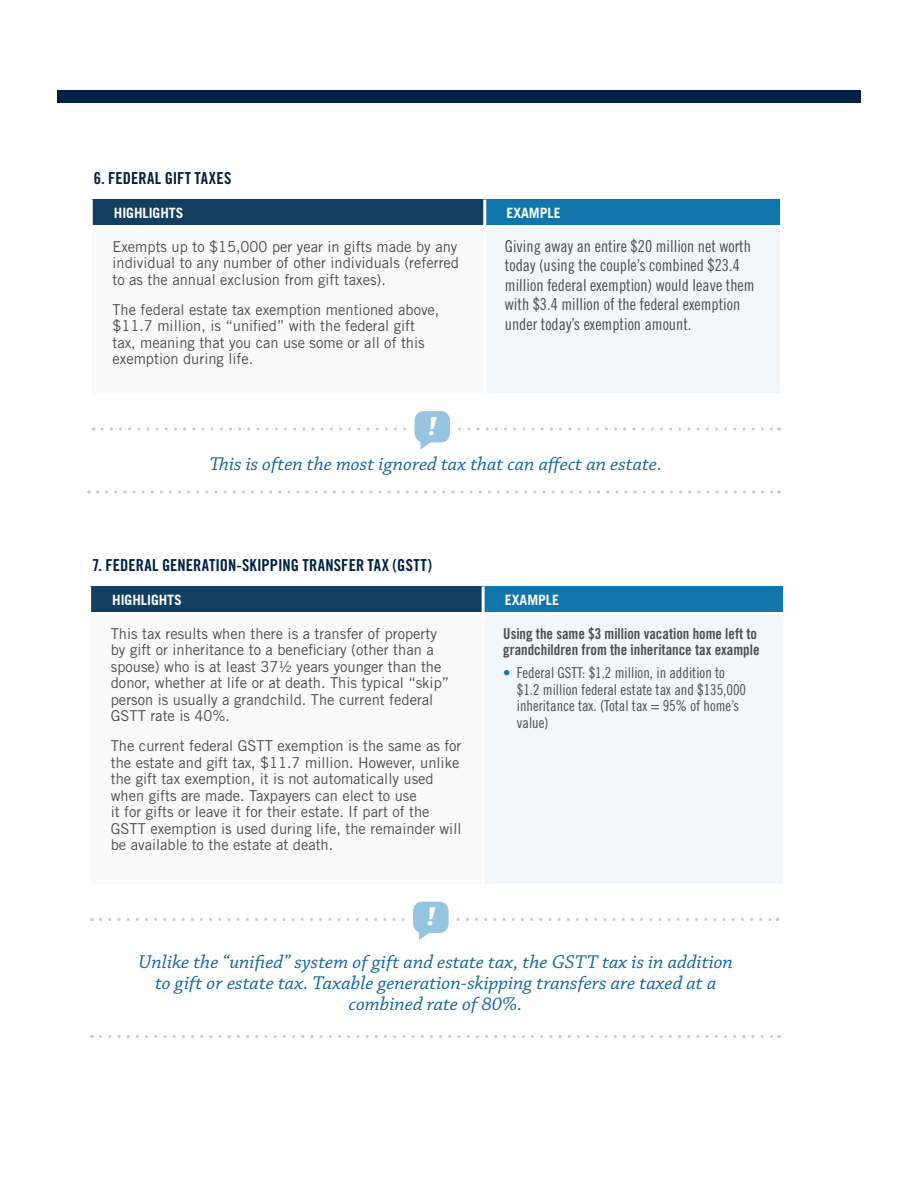
<style>
.page{position:relative;width:918px;height:1188px;background:#fff}
.page>*{position:absolute;margin:0;border:0;box-sizing:border-box;transform-origin:0 0}
.t1{font:italic 700 27.6px "Chaparral Pro";color:#fff;scale:1.04 1}
.quote{font:italic 19.5px/21px "Chaparral Pro";color:#1064a5;text-align:center;scale:1.04 1}
.Table_body{font:16.5px/19.5px "Trade Gothic LT Std Cn 18";color:#4b4c4d}
.H2header{font:16.5px "Trade Gothic Bold Cond Twenty";letter-spacing:.005em;color:#002045}
.Table_body-2{font:15px/16.5px "Trade Gothic LT Std";color:#4b4c4d}
.t2{font:15px/16.5px "Trade Gothic LT Std Cn 18";color:#4b4c4d}
.Table_body-3{font:15px/16.5px "Trade Gothic LT Std Bd Cn 20";color:#4b4c4d}
.H3_Table_Head{font:700 14.25px "Trade Gothic LT Std";color:#fff}
.s1{color:#1076ab}
</style>
<div class="page">
<div style="left:57px;top:90px;width:804px;height:12px;background:#002045"></div>
<div style="left:92px;top:200px;width:393px;height:26px;background:#123e61"></div>
<div style="left:485px;top:200px;width:295px;height:26px;background:#1076ab"></div>
<div style="left:92px;top:226px;width:393px;height:168px;background:#fafafa"></div>
<div style="left:485px;top:226px;width:295px;height:168px;background:#f1f7fb"></div>
<hr style="left:485px;top:225px;width:295px;height:3px;background:#fff">
<hr style="left:483px;top:393px;width:297px;height:1px;background:#fff">
<svg style="left:92px;top:200px;width:1px;height:25px"></svg>
<hr style="left:483px;top:200px;width:3px;height:25px;background:#fff">
<hr style="left:92px;top:225px;width:393px;height:3px;background:#fff">
<hr style="left:483px;top:228px;width:3px;height:165px;background:#fff">
<svg style="left:102px;top:411px;width:677px;height:39px"></svg>
<svg style="left:97px;top:491px;width:682px;height:3px"></svg>
<svg style="left:101px;top:1035px;width:678px;height:3px"></svg>
<div style="left:91px;top:586px;width:392px;height:28px;background:#123e61"></div>
<div style="left:483px;top:586px;width:300px;height:28px;background:#1076ab"></div>
<div style="left:91px;top:614px;width:392px;height:271px;background:#fafafa"></div>
<div style="left:483px;top:614px;width:300px;height:271px;background:#f1f7fb"></div>
<hr style="left:483px;top:612px;width:300px;height:3px;background:#fff">
<hr style="left:482px;top:884px;width:301px;height:1px;background:#fff">
<hr style="left:482px;top:586px;width:3px;height:26px;background:#fff">
<hr style="left:90px;top:612px;width:393px;height:3px;background:#fff">
<hr style="left:482px;top:615px;width:3px;height:269px;background:#fff">
<svg style="left:101px;top:901px;width:677px;height:39px"></svg>
<h2 class="H2header" style="left:94px;top:168px;width:139px">6. FEDERAL GIFT TAXES</h2>
<h3 class="H3_Table_Head" style="left:114px;top:204px;width:71px">HIGHLIGHTS</h3>
<p class="Table_body-2" style="left:112px;top:238px;width:348px;text-align:justify">Exempts up to $15,000 per year in gifts made by any individual to any number of other individuals (referred to as the annual exclusion from gift taxes).</p>
<p class="Table_body-2" style="left:112px;top:301px;width:329px">The federal estate tax exemption mentioned above, $11.7 million, is “unified” with the federal gift tax, meaning that you can use some or all of this exemption during life.</p>
<h1 class="t1" style="left:428px;top:410px;width:10px">!</h1>
<h3 class="H3_Table_Head" style="left:506px;top:204px;width:56px">EXAMPLE</h3>
<p class="Table_body" style="left:505px;top:236px;width:251px">Giving away an entire $20 million net worth today (using the couple’s combined $23.4 million federal exemption) would leave them with $3.4 million of the federal exemption under today’s exemption amount.</p>
<p class="quote" style="left:210px;top:455px;width:437px">This is often the most ignored tax that can affect an estate.</p>
<h2 class="H2header" style="left:92px;top:555px;width:341px">7. FEDERAL GENERATION-SKIPPING TRANSFER TAX (GSTT)</h2>
<h3 class="H3_Table_Head" style="left:112px;top:591px;width:71px">HIGHLIGHTS</h3>
<p class="Table_body-2" style="left:111px;top:625px;width:340px">This tax results when there is a transfer of property by gift or inheritance to a beneficiary (other than a spouse) who is at least 37½ years younger than the donor, whether at life or at death. This typical “skip” person is usually a grandchild. The current federal GSTT rate is 40%.</p>
<p class="Table_body-2" style="left:111px;top:737px;width:352px">The current federal GSTT exemption is the same as for the estate and gift tax, $11.7 million. However, unlike the gift tax exemption, it is not automatically used when gifts are made. Taxpayers can elect to use<br>it for gifts or leave it for their estate. If part of the GSTT exemption is used during life, the remainder will be available to the estate at death.</p>
<h1 class="t1" style="left:427px;top:901px;width:10px">!</h1>
<h3 class="H3_Table_Head" style="left:505px;top:591px;width:56px">EXAMPLE</h3>
<p class="Table_body-3" style="left:503px;top:625px;width:258px">Using the same $3 million vacation home left to grandchildren from the inheritance tax example</p>
<p class="t2" style="left:517px;top:665px;width:231px;text-indent:-14px"><span class="s1">•</span> Federal GSTT: $1.2 million, in addition to $1.2 million federal estate tax and $135,000 inheritance tax. (Total tax = 95% of home’s value)</p>
<p class="quote" style="left:139px;top:953px;width:573px">Unlike the “unified” system of gift and estate tax, the GSTT tax is in addition to gift or estate tax. Taxable generation-skipping transfers are taxed at a combined rate of 80%.</p>
</div>
